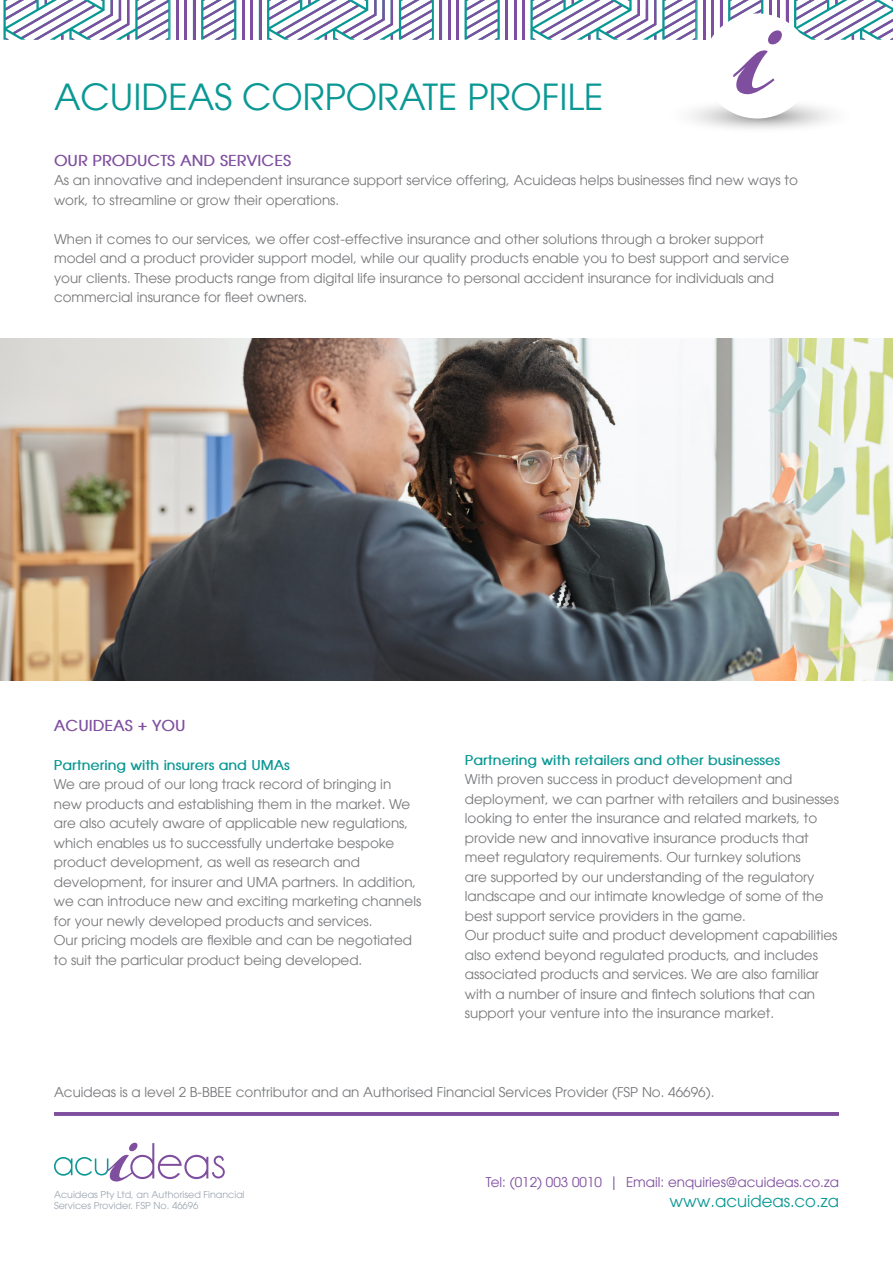
<style>
.page{position:relative;width:893px;height:1263px;background:#fff}
.page>*{position:absolute;margin:0;border:0;box-sizing:border-box;transform-origin:0 0}
.t1{font:36px "Avant Garde LT";color:#0a9894}
.t2{font:16.5px "Avant Garde LT";color:#0a9894}
.t3{font:700 15px "Avant Garde";color:#7f4e9f}
.t4{font:13.5px/19.5px "Avant Garde LT";color:#76777a}
.t5{font:700 13.5px "Avant Garde";color:#0a9894}
.t6{font:13.5px "Avant Garde LT";color:#7f4e9f}
.t7{font:9.6px/11.4px "Avant Garde LT";color:#9ca5b0}
</style>
<div class="page">
<svg style="left:3px;top:0;width:890px;height:95px"></svg>
<hr style="left:54px;top:1112px;width:785px;height:4px;background:#7f4e9f">
<svg style="left:54px;top:1142px;width:171px;height:40px"></svg>
<img style="left:0;top:338px;width:893px;height:342px">
<p class="t1" style="left:54px;top:76px;width:551px">ACUIDEAS CORPORATE PROFILE</p>
<p class="t3" style="left:54px;top:151px;width:239px">OUR PRODUCTS AND SERVICES</p>
<p class="t4" style="left:54px;top:171px;width:745px">As an innovative and independent insurance support service offering, Acuideas helps businesses find new ways to work, to streamline or grow their operations.</p>
<p class="t4" style="left:54px;top:229px;width:737px">When it comes to our services, we offer cost-effective insurance and other solutions through a broker support model and a product provider support model, while our quality products enable you to best support and service your clients. These products range from digital life insurance to personal accident insurance for individuals and commercial insurance for fleet owners.</p>
<p class="t3" style="left:54px;top:716px;width:133px">ACUIDEAS + YOU</p>
<p class="t5" style="left:54px;top:756px;width:238px">Partnering with insurers and UMAs</p>
<p class="t4" style="left:54px;top:774px;width:369px">We are proud of our long track record of bringing in new products and establishing them in the market. We are also acutely aware of applicable new regulations, which enables us to successfully undertake bespoke product development, as well as research and development, for insurer and UMA partners. In addition, we can introduce new and exciting marketing channels for your newly developed products and services.</p>
<p class="t4" style="left:54px;top:930px;width:360px">Our pricing models are flexible and can be negotiated to suit the particular product being developed.</p>
<p class="t5" style="left:465px;top:751px;width:317px">Partnering with retailers and other businesses</p>
<p class="t4" style="left:465px;top:769px;width:376px">With proven success in product development and deployment, we can partner with retailers and businesses looking to enter the insurance and related markets, to provide new and innovative insurance products that meet regulatory requirements. Our turnkey solutions<br>are supported by our understanding of the regulatory landscape and our intimate knowledge of some of the best support service providers in the game.</p>
<p class="t4" style="left:465px;top:925px;width:374px">Our product suite and product development capabilities also extend beyond regulated products, and includes associated products and services. We are also familiar with a number of insure and fintech solutions that can support your venture into the insurance market.</p>
<p class="t4" style="left:54px;top:1083px;width:662px">Acuideas is a level 2 B-BBEE contributor and an Authorised Financial Services Provider (FSP No. 46696).</p>
<p class="t7" style="left:54px;top:1188px;width:192px">Acuideas Pty Ltd, an Authorised Financial<br>Services Provider. FSP No. 46696</p>
<p class="t6" style="left:486px;top:1174px;width:355px">Tel: (012) 003 0010 | Email: enquiries@acuideas.co.za</p>
<p class="t2" style="left:669px;top:1191px;width:171px">www.acuideas.co.za</p>
</div>
